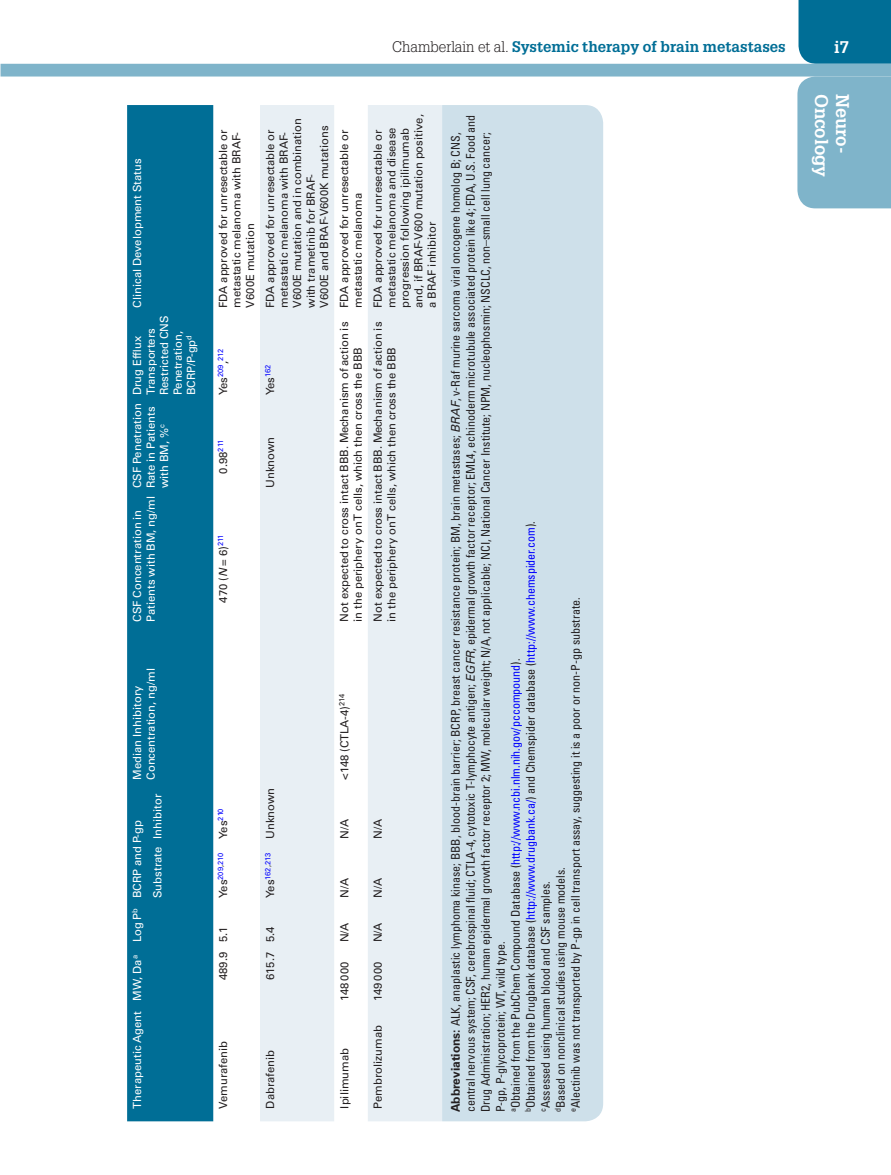
<style>
.page{position:relative;width:891px;height:1175px;background:#fff}
.page>*{position:absolute;margin:0;border:0;box-sizing:border-box;transform-origin:0 0}
.t1{font:700 18px "Glypha LT Std";color:#fff}
.t2{font:700 16.5px "Glypha LT Std";color:#fff}
.t3{font:700 15px "Glypha LT Std";color:#006e96}
.t4{font:condensed 12px/15px "Univers LT Std";color:#231f20}
.t5{font:11.25px/13.5px "Univers LT Std";color:#231f20}
.t6{font:11.25px/13.5px "Univers LT Std";color:#fff}
.t7{font:7.5px "Univers LT Std";color:#00f}
.s1{font-size:11.25px;color:#231f20}
.s2{font-style:italic}
.s3{color:#231f20}
.s4{font-weight:300;color:#231f20}
.s5{font-weight:700;font-stretch:normal}
.s6{font-style:italic;font-stretch:normal}
.s7{color:#00f}
</style>
<div class="page">
<div style="left:799px;top:0;width:92px;height:64px;background:#006e96"></div>
<div style="left:1px;top:64px;width:890px;height:12px;background:#7fb4ca"></div>
<div style="left:797px;top:76px;width:94px;height:132px;background:#7fb4ca"></div>
<div style="left:442px;top:105px;width:161px;height:1016px;background:#cee0ea"></div>
<div style="left:127px;top:105px;width:86px;height:1016px;background:#006e96"></div>
<svg style="left:260px;top:105px;width:182px;height:1016px;fill:#e8eff4"></svg>
<p class="t6" style="left:131px;top:308px;width:151px;rotate:-90deg">Clinical Development Status</p>
<p class="t6" style="left:131px;top:395px;width:81px;rotate:-90deg">Drug Efflux<br>Transporters<br>Restricted CNS<br>Penetration,<br>BCRP/P-gp<sup>d</sup></p>
<p class="t6" style="left:131px;top:488px;width:86px;rotate:-90deg">CSF Penetration<br>Rate in Patients with BM, %<sup>c</sup></p>
<p class="t6" style="left:131px;top:621px;width:127px;rotate:-90deg">CSF Concentration in<br>Patients with BM, ng/ml</p>
<p class="t6" style="left:131px;top:779px;width:113px;rotate:-90deg">Median Inhibitory<br>Concentration, ng/ml</p>
<p class="t6" style="left:131px;top:1108px;width:290px;rotate:-90deg">Therapeutic Agent MW, Da<sup>a</sup> Log P<sup>b</sup> BCRP and P-gp</p>
<p class="t6" style="left:151px;top:898px;width:106px;rotate:-90deg">Substrate Inhibitor</p>
<p class="t5" style="left:216px;top:308px;width:180px;rotate:-90deg">FDA approved for unresectable or metastatic melanoma with BRAF-<br>V600E mutation</p>
<p class="t5" style="left:264px;top:308px;width:191px;rotate:-90deg">FDA approved for unresectable or metastatic melanoma with BRAF-<br>V600E mutation and in combination with trametinib for BRAF-<br>V600E and BRAF-V600K mutations</p>
<p class="t7" style="left:216px;top:395px;width:48px;rotate:-90deg"><span class="s1">Yes</span>209<span class="s1">,</span>212</p>
<p class="t5" style="left:264px;top:395px;width:32px;rotate:-90deg">Yes<sup>162</sup></p>
<p class="t5" style="left:216px;top:473px;width:35px;rotate:-90deg">0.98<sup>211</sup></p>
<p class="t5" style="left:264px;top:488px;width:53px;rotate:-90deg">Unknown</p>
<p class="t5" style="left:216px;top:602px;width:69px;rotate:-90deg">470 (<span class="s2">N</span> = 6)<sup>211</sup></p>
<p class="t5" style="left:216px;top:839px;width:32px;rotate:-90deg">Yes<sup>210</sup></p>
<p class="t7" style="left:216px;top:898px;width:47px;rotate:-90deg"><span class="s1">Yes</span>209<span class="s3">,</span>210</p>
<p class="t5" style="left:216px;top:980px;width:55px;rotate:-90deg">489.9 5.1</p>
<p class="t5" style="left:216px;top:1108px;width:69px;rotate:-90deg">Vemurafenib</p>
<p class="t5" style="left:264px;top:898px;width:112px;rotate:-90deg">Yes<sup>162</sup><sup>,</sup><sup>213</sup> Unknown</p>
<p class="t5" style="left:264px;top:980px;width:55px;rotate:-90deg">615.7 5.4</p>
<p class="t5" style="left:264px;top:1108px;width:60px;rotate:-90deg">Dabrafenib</p>
<p class="t5" style="left:338px;top:308px;width:180px;rotate:-90deg">FDA approved for unresectable or metastatic melanoma</p>
<p class="t5" style="left:338px;top:621px;width:301px;rotate:-90deg">Not expected to cross intact BBB. Mechanism of action is in the periphery on T cells, which then cross the BBB</p>
<p class="t5" style="left:338px;top:779px;width:88px;rotate:-90deg">&lt;148 (CTLA-4)<sup>214</sup></p>
<p class="t5" style="left:338px;top:839px;width:22px;rotate:-90deg">N/A</p>
<p class="t5" style="left:338px;top:898px;width:22px;rotate:-90deg">N/A</p>
<p class="t5" style="left:338px;top:942px;width:22px;rotate:-90deg">N/A</p>
<p class="t5" style="left:338px;top:1000px;width:41px;rotate:-90deg">148000</p>
<p class="t5" style="left:338px;top:1108px;width:62px;rotate:-90deg">Ipilimumab</p>
<p class="t3" style="left:392px;top:37px;width:395px"><span class="s4">Chamberlain et al.</span> Systemic therapy of brain metastases</p>
<h2 class="t2" style="left:834px;top:37px;width:16px">i7</h2>
<h1 class="t1" style="left:833px;top:94px;width:85px;rotate:90deg">Oncology</h1>
<h1 class="t1" style="left:854px;top:94px;width:61px;rotate:90deg">Neuro-</h1>
<p class="t5" style="left:371px;top:308px;width:195px;rotate:-90deg">FDA approved for unresectable or metastatic melanoma and disease progression following ipilimumab and, if BRAF-V600 mutation positive, a BRAF inhibitor</p>
<p class="t4" style="left:448px;top:1112px;width:999px;rotate:-90deg"><span class="s5">Abbreviations:</span> ALK, anaplastic lymphoma kinase; BBB, blood-brain barrier; BCRP, breast cancer resistance protein; BM, brain metastases; <span class="s6">BRAF</span>, v-Raf murine sarcoma viral oncogene homolog B; CNS, central nervous system; CSF, cerebrospinal fluid; CTLA-4, cytotoxic T-lymphocyte antigen; <span class="s6">EGFR</span>, epidermal growth factor receptor; EML4, echinoderm microtubule associated protein like 4; FDA, U.S. Food and Drug Administration; HER2, human epidermal growth factor receptor 2; MW, molecular weight; N/A, not applicable; NCI, National Cancer Institute; NPM, nucleophosmin; NSCLC, non–small cell lung cancer; P-gp, P-glycoprotein; WT, wild type.<br><sup>a</sup>Obtained from the PubChem Compound Database (<span class="s7">http://www.ncbi.nlm.nih.gov/pccompound</span>).<br><sup>b</sup>Obtained from the Drugbank database (<span class="s7">http://www.drugbank.ca/</span>) and Chemspider database (<span class="s7">http://www.chemspider.com</span>).<br><sup>c</sup>Assessed using human blood and CSF samples.<br><sup>d</sup>Based on nonclinical studies using mouse models.<br><sup>e</sup>Alectinib was not transported by P-gp in cell transport assay, suggesting it is a poor or non-P-gp substrate.</p>
<p class="t5" style="left:371px;top:621px;width:301px;rotate:-90deg">Not expected to cross intact BBB. Mechanism of action is in the periphery on T cells, which then cross the BBB</p>
<p class="t5" style="left:371px;top:839px;width:22px;rotate:-90deg">N/A</p>
<p class="t5" style="left:371px;top:898px;width:22px;rotate:-90deg">N/A</p>
<p class="t5" style="left:371px;top:942px;width:22px;rotate:-90deg">N/A</p>
<p class="t5" style="left:371px;top:1001px;width:41px;rotate:-90deg">149000</p>
<p class="t5" style="left:371px;top:1108px;width:85px;rotate:-90deg">Pembrolizumab</p>
</div>
